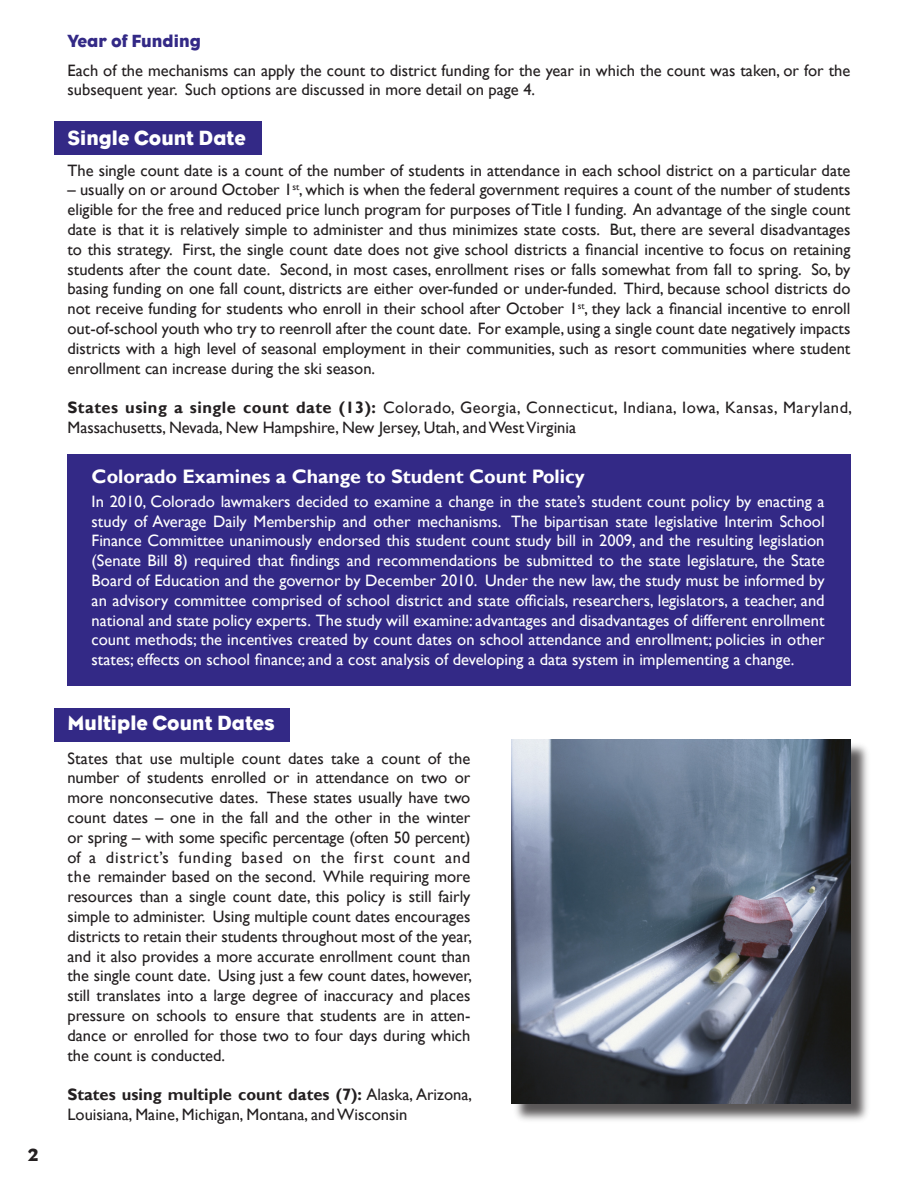
<style>
.page{position:relative;width:918px;height:1188px;background:#fff}
.page>*{position:absolute;margin:0;border:0;box-sizing:border-box;transform-origin:0 0}
.t1{font:21px "Eagle";color:#fff}
.t2{font:700 19.5px "Gill Sans";color:#fff}
.t3{font:18px "Eagle";color:#332986}
.t4{font:18px "Eagle";color:#231f20}
.t5{font:16.5px/19.8px "Gill Sans";color:#231f20}
.t6{font:16.5px/19.8px "Gill Sans";color:#fff;text-align:justify}
.s1{font-weight:700}
</style>
<div class="page">
<div style="left:54px;top:708px;width:235px;height:34px;background:#332986"></div>
<div style="left:54px;top:121px;width:207px;height:33px;background:#332986"></div>
<div style="left:67px;top:454px;width:783px;height:232px;background:#332986"></div>
<div style="left:513px;top:741px;width:358px;height:382px;background:#231f20;opacity:.75"></div>
<img style="left:511px;top:740px;width:339px;height:364px">
<p class="t4" style="left:28px;top:1144px;width:12px">2</p>
<p class="t3" style="left:67px;top:31px;width:135px">Year of Funding</p>
<p class="t5" style="left:67px;top:61px;width:784px">Each of the mechanisms can apply the count to district funding for the year in which the count was taken, or for the subsequent year. Such options are discussed in more detail on page 4.</p>
<p class="t1" style="left:67px;top:126px;width:180px">Single Count Date</p>
<p class="t5" style="left:67px;top:160px;width:784px">The single count date is a count of the number of students in attendance in each school district on a particular date</p>
<p class="t5" style="left:67px;top:180px;width:785px;text-align:justify">– usually on or around October 1<sup>st</sup>, which is when the federal government requires a count of the number of students eligible for the free and reduced price lunch program for purposes of Title I funding. An advantage of the single count date is that it is relatively simple to administer and thus minimizes state costs. But, there are several disadvantages to this strategy. First, the single count date does not give school districts a financial incentive to focus on retaining students after the count date. Second, in most cases, enrollment rises or falls somewhat from fall to spring. So, by basing funding on one fall count, districts are either over-funded or under-funded. Third, because school districts do not receive funding for students who enroll in their school after October 1<sup>st</sup>, they lack a financial incentive to enroll out-of-school youth who try to reenroll after the count date. For example, using a single count date negatively impacts districts with a high level of seasonal employment in their communities, such as resort communities where student enrollment can increase during the ski season.</p>
<p class="t5" style="left:67px;top:398px;width:786px"><span class="s1">States using a single count date (13):</span> Colorado, Georgia, Connecticut, Indiana, Iowa, Kansas, Maryland,<br>Massachusetts, Nevada, New Hampshire, New Jersey, Utah, and West Virginia</p>
<p class="t2" style="left:92px;top:464px;width:495px">Colorado Examines a Change to Student Count Policy</p>
<p class="t6" style="left:92px;top:492px;width:735px">In 2010, Colorado lawmakers decided to examine a change in the state’s student count policy by enacting a study of Average Daily Membership and other mechanisms. The bipartisan state legislative Interim School Finance Committee unanimously endorsed this student count study bill in 2009, and the resulting legislation (Senate Bill 8) required that findings and recommendations be submitted to the state legislature, the State Board of Education and the governor by December 2010. Under the new law, the study must be informed by an advisory committee comprised of school district and state officials, researchers, legislators, a teacher, and national and state policy experts. The study will examine: advantages and disadvantages of different enrollment count methods; the incentives created by count dates on school attendance and enrollment; policies in other states; effects on school finance; and a cost analysis of developing a data system in implementing a change.</p>
<p class="t1" style="left:68px;top:711px;width:209px">Multiple Count Dates</p>
<p class="t5" style="left:68px;top:748px;width:406px;text-align:justify">States that use multiple count dates take a count of the number of students enrolled or in attendance on two or more nonconsecutive dates. These states usually have two count dates – one in the fall and the other in the winter or spring – with some specific percentage (often 50 percent) of a district’s funding based on the first count and the remainder based on the second. While requiring more resources than a single count date, this policy is still fairly simple to administer. Using multiple count dates encourages districts to retain their students throughout most of the year, and it also provides a more accurate enrollment count than the single count date. Using just a few count dates, however, still translates into a large degree of inaccuracy and places pressure on schools to ensure that students are in atten&shy;dance or enrolled for those two to four days during which the count is conducted.</p>
<p class="t5" style="left:68px;top:1085px;width:406px"><span class="s1">States using multiple count dates (7):</span> Alaska, Arizona,<br>Louisiana, Maine, Michigan, Montana, and Wisconsin</p>
</div>
